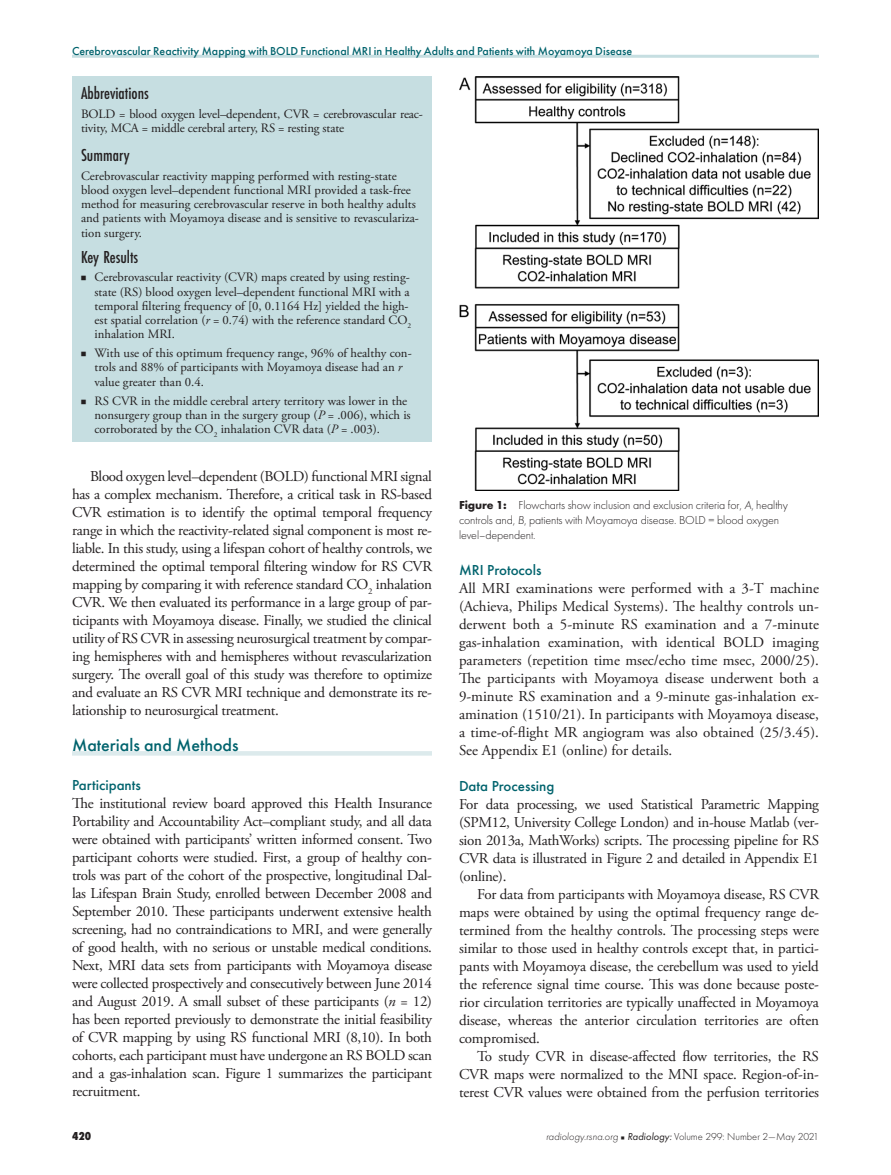
<style>
.page{position:relative;width:891px;height:1175px;background:#fff}
.page>*{position:absolute;margin:0;border:0;box-sizing:border-box;transform-origin:0 0}
.t1{font:500 18px "Futura PT Cond";color:#231f20}
.t2{font:500 18px "Futura PT";color:#00636d}
.t3{font:15px/18px "Adobe Garamond Pro";letter-spacing:-.02em;color:#231f20;text-align:justify}
.t4{font:500 15px "Futura PT";color:#00636d}
.t5{font:12.75px/14.2px "Adobe Garamond Pro";color:#231f20}
.t6{font:300 12px/15px "Futura PT";letter-spacing:-.01em;color:#231f20}
.t7{font:500 12px "Futura PT";color:#00636d}
.t8{font:800 12px "Futura PT Cond";color:#231f20}
.t9{font:300 10.5px "Futura PT";color:#231f20}
.s1{font-family:"Universal Newswith Comm Pi";font-size:9px}
.s2{font-style:italic}
.s3{font-weight:700}
.s4{font-family:"Universal Newswith Comm Pi";font-weight:400;font-size:6px}
.s5{font-weight:400;font-style:italic}
</style>
<div class="page">
<hr style="left:72px;top:55px;width:747px;height:3px;background:#c6dee1">
<div style="left:72px;top:76px;width:360px;height:366px;background:#c6dee1"></div>
<hr style="left:72px;top:751px;width:360px;height:4px;background:#dceaec">
<img style="left:459px;top:77px;width:360px;height:413px">
<p class="t7" style="left:72px;top:44px;width:562px">Cerebrovascular Reactivity Mapping with BOLD Functional MRI in Healthy Adults and Patients with Moyamoya Disease</p>
<p class="t1" style="left:81px;top:83px;width:69px">Abbreviations</p>
<p class="t5" style="left:81px;top:107px;width:344px">BOLD = blood oxygen level–dependent, CVR = cerebrovascular reac&shy;tivity, MCA = middle cerebral artery, RS = resting state</p>
<p class="t1" style="left:81px;top:144px;width:50px">Summary</p>
<p class="t5" style="left:81px;top:169px;width:340px">Cerebrovascular reactivity mapping performed with resting-state blood oxygen level–dependent functional MRI provided a task-free method for measuring cerebrovascular reserve in both healthy adults and patients with Moyamoya disease and is sensitive to revasculariza&shy;tion surgery.</p>
<p class="t1" style="left:81px;top:246px;width:59px">Key Results</p>
<p class="t5" style="left:94px;top:271px;width:318px;text-indent:-14px"><span class="s1">n</span> Cerebrovascular reactivity (CVR) maps created by using resting&shy;state (RS) blood oxygen level–dependent functional MRI with a temporal filtering frequency of [0, 0.1164 Hz] yielded the high&shy;est spatial correlation (<span class="s2">r</span> = 0.74) with the reference standard CO<sub>2 </sub>inhalation MRI.</p>
<p class="t5" style="left:94px;top:346px;width:319px;text-indent:-14px"><span class="s1">n</span> With use of this optimum frequency range, 96% of healthy con&shy;trols and 88% of participants with Moyamoya disease had an <span class="s2">r </span>value greater than 0.4.</p>
<p class="t5" style="left:94px;top:394px;width:318px;text-indent:-14px"><span class="s1">n</span> RS CVR in the middle cerebral artery territory was lower in the nonsurgery group than in the surgery group (<span class="s2">P</span> = .006), which is corroborated by the CO<sub>2</sub> inhalation CVR data (<span class="s2">P</span> = .003).</p>
<p class="t3" style="left:72px;top:468px;width:362px;text-indent:18px">Blood oxygen level–dependent (BOLD) functional MRI signal has a complex mechanism. Therefore, a critical task in RS-based CVR estimation is to identify the optimal temporal frequency range in which the reactivity-related signal component is most re&shy;liable. In this study, using a lifespan cohort of healthy controls, we determined the optimal temporal filtering window for RS CVR mapping by comparing it with reference standard CO<sub>2</sub> inhalation CVR. We then evaluated its performance in a large group of par&shy;ticipants with Moyamoya disease. Finally, we studied the clinical utility of RS CVR in assessing neurosurgical treatment by compar&shy;ing hemispheres with and hemispheres without revascularization surgery. The overall goal of this study was therefore to optimize and evaluate an RS CVR MRI technique and demonstrate its re&shy;lationship to neurosurgical treatment.</p>
<p class="t2" style="left:72px;top:734px;width:168px">Materials and Methods</p>
<p class="t4" style="left:72px;top:776px;width:70px">Participants</p>
<p class="t3" style="left:72px;top:795px;width:362px">The institutional review board approved this Health Insurance Portability and Accountability Act–compliant study, and all data were obtained with participants’ written informed consent. Two participant cohorts were studied. First, a group of healthy con&shy;trols was part of the cohort of the prospective, longitudinal Dal&shy;las Lifespan Brain Study, enrolled between December 2008 and September 2010. These participants underwent extensive health screening, had no contraindications to MRI, and were generally of good health, with no serious or unstable medical conditions.<br>Next, MRI data sets from participants with Moyamoya disease were collected prospectively and consecutively between June 2014 and August 2019. A small subset of these participants (<span class="s2">n</span> = 12) has been reported previously to demonstrate the initial feasibility of CVR mapping by using RS functional MRI (8,10). In both cohorts, each participant must have undergone an RS BOLD scan and a gas-inhalation scan. Figure 1 summarizes the participant recruitment.</p>
<p class="t6" style="left:459px;top:497px;width:330px"><span class="s3">Figure 1:</span> Flowcharts show inclusion and exclusion criteria for, <span class="s2">A</span>, healthy controls and, <span class="s2">B</span>, patients with Moyamoya disease. BOLD = blood oxygen level–dependent.</p>
<p class="t4" style="left:459px;top:560px;width:84px">MRI Protocols</p>
<p class="t3" style="left:459px;top:579px;width:362px">All MRI examinations were performed with a 3-T machine (Achieva, Philips Medical Systems). The healthy controls un&shy;derwent both a 5-minute RS examination and a 7-minute gas-inhalation examination, with identical BOLD imaging parameters (repetition time msec/echo time msec, 2000/25).<br>The participants with Moyamoya disease underwent both a 9-minute RS examination and a 9-minute gas-inhalation ex&shy;amination (1510/21). In participants with Moyamoya disease, a time-of-flight MR angiogram was also obtained (25/3.45).<br>See Appendix E1 (online) for details.</p>
<p class="t4" style="left:459px;top:776px;width:97px">Data Processing</p>
<p class="t3" style="left:459px;top:795px;width:362px">For data processing, we used Statistical Parametric Mapping (SPM12, University College London) and in-house Matlab (ver&shy;sion 2013a, MathWorks) scripts. The processing pipeline for RS CVR data is illustrated in Figure 2 and detailed in Appendix E1 (online).</p>
<p class="t3" style="left:459px;top:885px;width:362px;text-indent:18px">For data from participants with Moyamoya disease, RS CVR maps were obtained by using the optimal frequency range de&shy;termined from the healthy controls. The processing steps were similar to those used in healthy controls except that, in partici&shy;pants with Moyamoya disease, the cerebellum was used to yield the reference signal time course. This was done because poste&shy;rior circulation territories are typically unaffected in Moyamoya disease, whereas the anterior circulation territories are often compromised.</p>
<p class="t3" style="left:459px;top:1047px;width:362px;text-indent:18px">To study CVR in disease-affected flow territories, the RS CVR maps were normalized to the MNI space. Region-of-in&shy;terest CVR values were obtained from the perfusion territories</p>
<p class="t8" style="left:72px;top:1129px;width:21px">420</p>
<p class="t9" style="left:546px;top:1131px;width:274px"><span class="s2">radiology.rsna.org</span> <span class="s4">n</span> <span class="s5">Radiology:</span> Volume 299: Number 2—May 2021</p>
</div>
